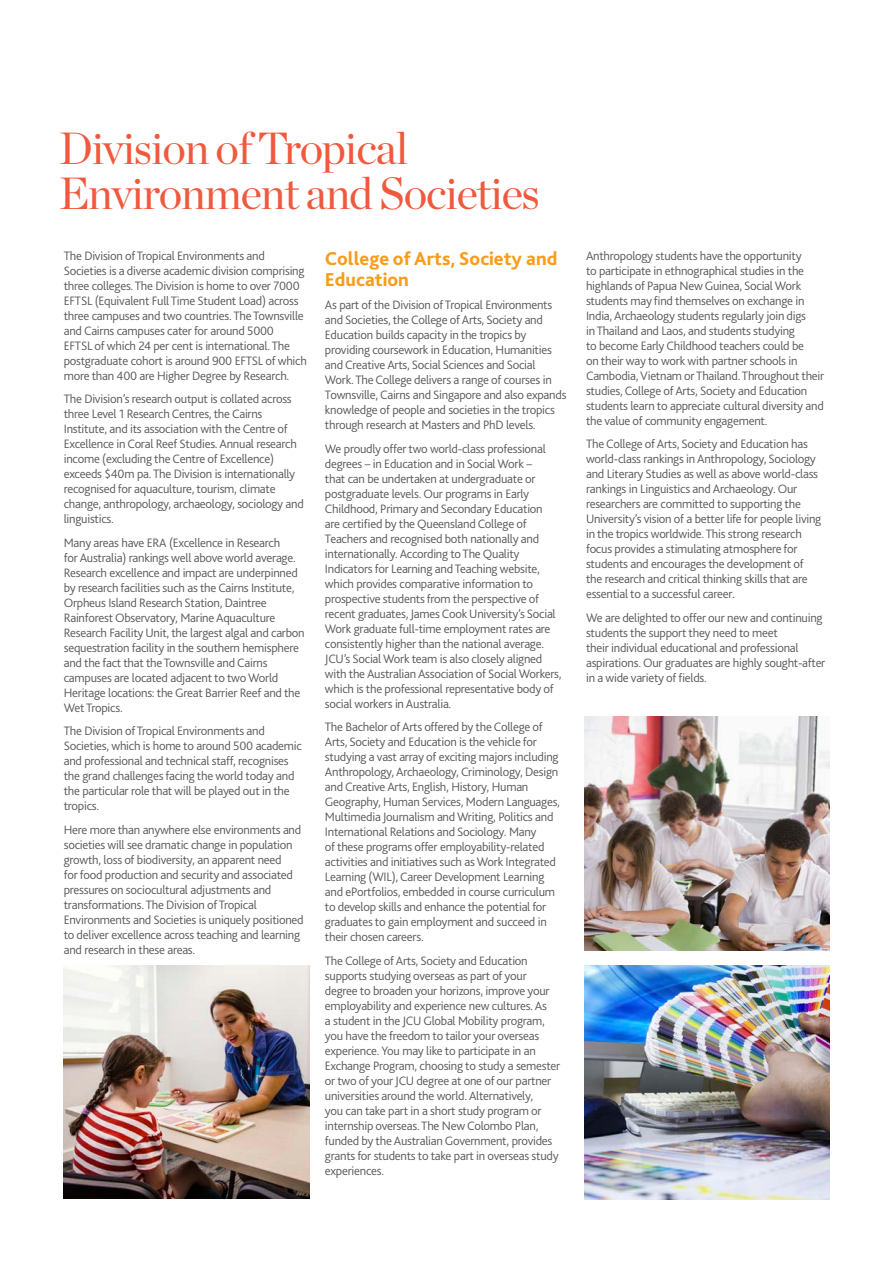
<style>
.page{position:relative;width:893px;height:1263px;background:#fff}
.page>*{position:absolute;margin:0;border:0;box-sizing:border-box;transform-origin:0 0}
.Paragraph_Style3{font:45px/45px "Chronicle Display";letter-spacing:-.025em;color:#f0593e}
.Bodycopy_sub-heading{font:800 19.5px/21px "Bliss 2";color:#f89c1c}
.Paragraph_Style3-2{font:300 12.75px/15px "Bliss 2";letter-spacing:-.02em;color:#57585a}
</style>
<div class="page">
<img style="left:585px;top:965px;width:244px;height:234px">
<img style="left:64px;top:965px;width:246px;height:233px">
<img style="left:585px;top:716px;width:244px;height:234px">
<p class="Paragraph_Style3" style="left:59px;top:122px;width:483px">Division of Tropical<br>Environment and Societies</p>
<p class="Paragraph_Style3-2" style="left:64px;top:248px;width:245px">The Division of Tropical Environments and Societies is a diverse academic division comprising three colleges. The Division is home to over 7000<br>EFTSL (Equivalent Full Time Student Load) across three campuses and two countries. The Townsville and Cairns campuses cater for around 5000<br>EFTSL of which 24 per cent is international. The postgraduate cohort is around 900 EFTSL of which more than 400 are Higher Degree by Research.</p>
<p class="Paragraph_Style3-2" style="left:64px;top:391px;width:242px">The Division’s research output is collated across three Level 1 Research Centres, the Cairns Institute, and its association with the Centre of Excellence in Coral Reef Studies. Annual research income (excluding the Centre of Excellence) exceeds $40m pa. The Division is internationally recognised for aquaculture, tourism, climate change, anthropology, archaeology, sociology and linguistics.</p>
<p class="Paragraph_Style3-2" style="left:64px;top:535px;width:242px">Many areas have ERA (Excellence in Research<br>for Australia) rankings well above world average.<br>Research excellence and impact are underpinned by research facilities such as the Cairns Institute, Orpheus Island Research Station, Daintree Rainforest Observatory, Marine Aquaculture Research Facility Unit, the largest algal and carbon sequestration facility in the southern hemisphere and the fact that the Townsville and Cairns campuses are located adjacent to two World Heritage locations: the Great Barrier Reef and the Wet Tropics.</p>
<p class="Paragraph_Style3-2" style="left:64px;top:723px;width:240px">The Division of Tropical Environments and Societies, which is home to around 500 academic and professional and technical staff, recognises the grand challenges facing the world today and the particular role that will be played out in the tropics.</p>
<p class="Paragraph_Style3-2" style="left:64px;top:822px;width:241px">Here more than anywhere else environments and societies will see dramatic change in population growth, loss of biodiversity, an apparent need<br>for food production and security and associated pressures on sociocultural adjustments and transformations. The Division of Tropical Environments and Societies is uniquely positioned to deliver excellence across teaching and learning and research in these areas.</p>
<p class="Bodycopy_sub-heading" style="left:325px;top:248px;width:234px">College of Arts, Society and<br>Education</p>
<p class="Paragraph_Style3-2" style="left:325px;top:298px;width:243px">As part of the Division of Tropical Environments and Societies, the College of Arts, Society and Education builds capacity in the tropics by providing coursework in Education, Humanities and Creative Arts, Social Sciences and Social Work. The College delivers a range of courses in Townsville, Cairns and Singapore and also expands knowledge of people and societies in the tropics through research at Masters and PhD levels.</p>
<p class="Paragraph_Style3-2" style="left:325px;top:441px;width:238px">We proudly offer two world-class professional degrees – in Education and in Social Work –<br>that can be undertaken at undergraduate or postgraduate levels. Our programs in Early Childhood, Primary and Secondary Education<br>are certified by the Queensland College of Teachers and recognised both nationally and internationally. According to The Quality Indicators for Learning and Teaching website, which provides comparative information to prospective students from the perspective of recent graduates, James Cook University’s Social Work graduate full-time employment rates are consistently higher than the national average.<br>JCU’s Social Work team is also closely aligned with the Australian Association of Social Workers, which is the professional representative body of social workers in Australia.</p>
<p class="Paragraph_Style3-2" style="left:325px;top:720px;width:237px">The Bachelor of Arts offered by the College of Arts, Society and Education is the vehicle for studying a vast array of exciting majors including Anthropology, Archaeology, Criminology, Design and Creative Arts, English, History, Human Geography, Human Services, Modern Languages, Multimedia Journalism and Writing, Politics and International Relations and Sociology. Many<br>of these programs offer employability-related activities and initiatives such as Work Integrated Learning (WIL), Career Development Learning and ePortfolios, embedded in course curriculum to develop skills and enhance the potential for graduates to gain employment and succeed in their chosen careers.</p>
<p class="Paragraph_Style3-2" style="left:325px;top:953px;width:237px">The College of Arts, Society and Education supports studying overseas as part of your degree to broaden your horizons, improve your employability and experience new cultures. As<br>a student in the JCU Global Mobility program, you have the freedom to tailor your overseas experience. You may like to participate in an Exchange Program, choosing to study a semester or two of your JCU degree at one of our partner universities around the world. Alternatively,<br>you can take part in a short study program or internship overseas. The New Colombo Plan, funded by the Australian Government, provides grants for students to take part in overseas study experiences.</p>
<p class="Paragraph_Style3-2" style="left:586px;top:248px;width:240px">Anthropology students have the opportunity<br>to participate in ethnographical studies in the highlands of Papua New Guinea, Social Work students may find themselves on exchange in India, Archaeology students regularly join digs<br>in Thailand and Laos, and students studying<br>to become Early Childhood teachers could be<br>on their way to work with partner schools in Cambodia, Vietnam or Thailand. Throughout their studies, College of Arts, Society and Education students learn to appreciate cultural diversity and the value of community engagement.</p>
<p class="Paragraph_Style3-2" style="left:586px;top:436px;width:237px">The College of Arts, Society and Education has world-class rankings in Anthropology, Sociology and Literary Studies as well as above world-class rankings in Linguistics and Archaeology. Our researchers are committed to supporting the University’s vision of a better life for people living in the tropics worldwide. This strong research focus provides a stimulating atmosphere for students and encourages the development of the research and critical thinking skills that are essential to a successful career.</p>
<p class="Paragraph_Style3-2" style="left:586px;top:610px;width:241px">We are delighted to offer our new and continuing students the support they need to meet<br>their individual educational and professional aspirations. Our graduates are highly sought-after in a wide variety of fields.</p>
</div>
